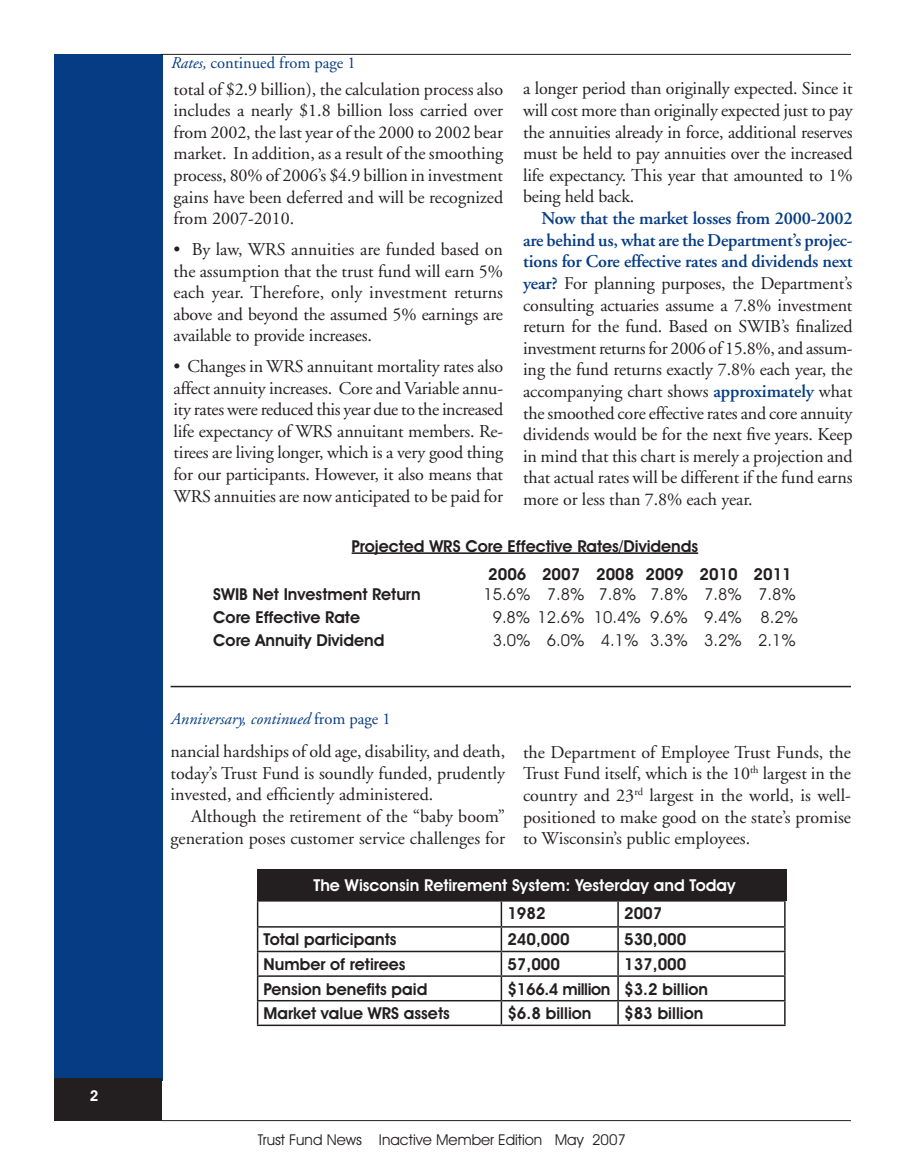
<style>
.page{position:relative;width:905px;height:1175px;background:#fff}
.page>*{position:absolute;margin:0;border:0;box-sizing:border-box;transform-origin:0 0}
.t1{font:18px/21.6px "Adobe Garamond";letter-spacing:-.005em;color:#231f20;text-align:justify}
.t2{font:600 16.5px/28.8px "Avant Garde IT Cby BT";color:#231f20}
.t3{font:16.5px "Avant Garde IT Cby BT";color:#231f20}
.t4{font:600 16.5px "Avant Garde IT Cby BT";color:#fff}
.t5{font:italic 16.5px "Adobe Garamond";color:#053c83}
.t6{font:16.5px "Adobe Garamond";color:#053c83}
.t7{font:600 16.5px "Avant Garde IT Cby BT";letter-spacing:-.025em;color:#231f20}
.t8{font:15px "Avant Garde IT Cby BT";color:#231f20}
.s1{font-style:italic}
.s2{font-weight:600;color:#053c83}
.s3{font-style:normal}
</style>
<div class="page">
<div style="left:54px;top:54px;width:108px;height:1026px;background:#053c83"></div>
<div style="left:54px;top:1078px;width:107px;height:42px;background:#231f20"></div>
<hr style="left:160px;top:54px;width:690px;height:1px;background:#231f20">
<hr style="left:161px;top:1120px;width:689px;height:1px;background:#231f20">
<hr style="left:351px;top:552px;width:347px;height:2px;background:#231f20">
<hr style="left:170px;top:686px;width:680px;height:1px;background:#231f20">
<div style="left:257px;top:869px;width:529px;height:31px;background:#231f20"></div>
<hr style="left:257px;top:900px;width:244px;height:1px;background:#231f20">
<hr style="left:501px;top:900px;width:117px;height:1px;background:#231f20">
<hr style="left:500px;top:901px;width:2px;height:25px;background:#231f20">
<hr style="left:618px;top:900px;width:167px;height:1px;background:#231f20">
<hr style="left:257px;top:926px;width:244px;height:1px;background:#231f20">
<hr style="left:501px;top:926px;width:117px;height:1px;background:#231f20">
<hr style="left:500px;top:927px;width:2px;height:23px;background:#231f20">
<hr style="left:618px;top:926px;width:167px;height:1px;background:#231f20">
<hr style="left:257px;top:950px;width:244px;height:2px;background:#231f20">
<hr style="left:501px;top:950px;width:117px;height:2px;background:#231f20">
<hr style="left:500px;top:952px;width:2px;height:23px;background:#231f20">
<hr style="left:618px;top:950px;width:167px;height:2px;background:#231f20">
<hr style="left:257px;top:975px;width:244px;height:1px;background:#231f20">
<hr style="left:501px;top:975px;width:117px;height:1px;background:#231f20">
<hr style="left:500px;top:976px;width:2px;height:24px;background:#231f20">
<hr style="left:618px;top:975px;width:167px;height:1px;background:#231f20">
<hr style="left:257px;top:1000px;width:244px;height:1px;background:#231f20">
<svg style="left:257px;top:901px;width:1px;height:123px"></svg>
<hr style="left:501px;top:1000px;width:117px;height:1px;background:#231f20">
<hr style="left:500px;top:1001px;width:2px;height:23px;background:#231f20">
<hr style="left:618px;top:1000px;width:167px;height:1px;background:#231f20">
<svg style="left:617px;top:901px;width:1px;height:123px"></svg>
<svg style="left:784px;top:901px;width:1px;height:123px"></svg>
<hr style="left:257px;top:1024px;width:244px;height:2px;background:#231f20">
<hr style="left:501px;top:1024px;width:117px;height:2px;background:#231f20">
<hr style="left:618px;top:1024px;width:167px;height:2px;background:#231f20">
<p class="t6" style="left:170px;top:54px;width:187px"><span class="s1">Rates,</span> continued from page 1</p>
<p class="t1" style="left:173px;top:79px;width:331px">total of $2.9 billion), the calculation process also includes a nearly $1.8 billion loss carried over from 2002, the last year of the 2000 to 2002 bear market. In addition, as a result of the smoothing process, 80% of 2006’s $4.9 billion in investment gains have been deferred and will be recognized from 2007-2010.</p>
<p class="t1" style="left:173px;top:239px;width:331px">• By law, WRS annuities are funded based on the assumption that the trust fund will earn 5% each year. Therefore, only investment returns above and beyond the assumed 5% earnings are available to provide increases.</p>
<p class="t1" style="left:173px;top:356px;width:331px">• Changes in WRS annuitant mortality rates also affect annuity increases. Core and Variable annu&shy;ity rates were reduced this year due to the increased life expectancy of WRS annuitant members. Re&shy;tirees are living longer, which is a very good thing for our participants. However, it also means that WRS annuities are now anticipated to be paid for</p>
<p class="t1" style="left:523px;top:78px;width:331px">a longer period than originally expected. Since it will cost more than originally expected just to pay the annuities already in force, additional reserves must be held to pay annuities over the increased life expectancy. This year that amounted to 1% being held back.</p>
<p class="t1" style="left:523px;top:208px;width:331px;text-indent:18px"><span class="s2">Now that the market losses from 2000-2002 are behind us, what are the Department’s projec&shy;tions for Core effective rates and dividends next year?</span> For planning purposes, the Department’s consulting actuaries assume a 7.8% investment return for the fund. Based on SWIB’s finalized investment returns for 2006 of 15.8%, and assum&shy;ing the fund returns exactly 7.8% each year, the accompanying chart shows <span class="s2">approximately</span> what the smoothed core effective rates and core annuity dividends would be for the next five years. Keep in mind that this chart is merely a projection and that actual rates will be different if the fund earns more or less than 7.8% each year.</p>
<p class="t2" style="left:488px;top:531px;width:305px;text-indent:-136px">Projected WRS Core Effective Rates/Dividends<br>2006 2007 2008 2009 2010 2011</p>
<p class="t2" style="left:213px;top:580px;width:209px">SWIB Net Investment Return</p>
<p class="t3" style="left:483px;top:584px;width:314px">15.6% 7.8% 7.8% 7.8% 7.8% 7.8%</p>
<p class="t2" style="left:213px;top:602px;width:148px">Core Effective Rate</p>
<p class="t3" style="left:492px;top:607px;width:307px">9.8% 12.6% 10.4% 9.6% 9.4% 8.2%</p>
<p class="t2" style="left:213px;top:625px;width:173px">Core Annuity Dividend</p>
<p class="t3" style="left:492px;top:630px;width:305px">3.0% 6.0% 4.1% 3.3% 3.2% 2.1%</p>
<p class="t5" style="left:170px;top:709px;width:222px">Anniversary, continued <span class="s3">from page 1</span></p>
<p class="t1" style="left:170px;top:741px;width:336px">nancial hardships of old age, disability, and death, today’s Trust Fund is soundly funded, prudently invested, and efficiently administered.</p>
<p class="t1" style="left:170px;top:806px;width:336px;text-align:right">Although the retirement of the “baby boom” generation poses customer service challenges for</p>
<p class="t1" style="left:523px;top:741px;width:329px">the Department of Employee Trust Funds, the Trust Fund itself, which is the 10<sup>th</sup> largest in the country and 23<sup>rd</sup> largest in the world, is well&shy;positioned to make good on the state’s promise to Wisconsin’s public employees.</p>
<p class="t4" style="left:313px;top:875px;width:423px">The Wisconsin Retirement System: Yesterday and Today</p>
<p class="t2" style="left:507px;top:899px;width:40px">1982</p>
<p class="t2" style="left:624px;top:899px;width:40px">2007</p>
<p class="t2" style="left:264px;top:925px;width:134px">Total participants</p>
<p class="t2" style="left:507px;top:925px;width:64px">240,000</p>
<p class="t2" style="left:624px;top:925px;width:64px">530,000</p>
<p class="t2" style="left:264px;top:949px;width:143px">Number of retirees</p>
<p class="t2" style="left:507px;top:949px;width:54px">57,000</p>
<p class="t2" style="left:624px;top:949px;width:64px">137,000</p>
<p class="t2" style="left:264px;top:974px;width:165px">Pension benefits paid</p>
<p class="t7" style="left:507px;top:979px;width:202px">$166.4 million $3.2 billion</p>
<p class="t2" style="left:264px;top:999px;width:188px">Market value WRS assets</p>
<p class="t2" style="left:507px;top:999px;width:86px">$6.8 billion</p>
<p class="t2" style="left:624px;top:999px;width:81px">$83 billion</p>
<p class="t8" style="left:258px;top:1130px;width:370px">Trust Fund News Inactive Member Edition May 2007</p>
</div>
